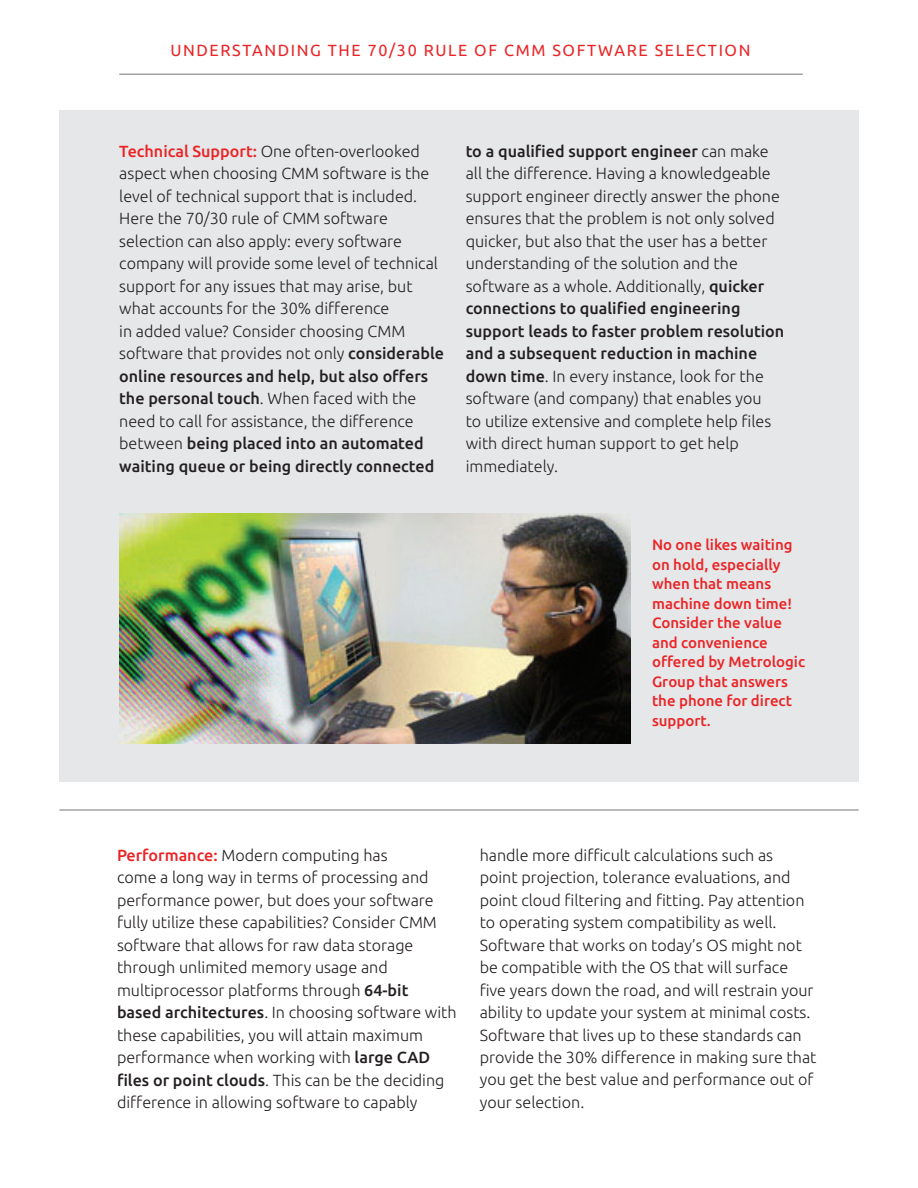
<style>
.page{position:relative;width:918px;height:1188px;background:#fff}
.page>*{position:absolute;margin:0;border:0;box-sizing:border-box;transform-origin:0 0}
.t1{font:300 16.2px/22.5px "Ubuntu";color:#231f20}
.t2{font:16.2px "Ubuntu";letter-spacing:.1em;color:#ea2426}
.t3{font:500 15px/19.5px "Ubuntu";color:#ea2426}
.s1{font-weight:500;color:#ea2426}
.s2{font-weight:500}
</style>
<div class="page">
<div style="left:59px;top:110px;width:800px;height:672px;background:#e6e7e9"></div>
<hr style="left:119px;top:74px;width:684px;height:1px;background:#a1a3a6">
<img style="left:119px;top:514px;width:511px;height:230px">
<hr style="left:59px;top:809px;width:800px;height:2px;background:#a1a3a6">
<p class="t2" style="left:170px;top:41px;width:582px">UNDERSTANDING THE 70/30 RULE OF CMM SOFTWARE SELECTION</p>
<p class="t1" style="left:119px;top:139px;width:326px"><span class="s1">Technical Support:</span> One often-overlooked aspect when choosing CMM software is the level of technical support that is included.<br>Here the 70/30 rule of CMM software selection can also apply: every software company will provide some level of technical support for any issues that may arise, but what accounts for the 30% difference<br>in added value? Consider choosing CMM software that provides not only <span class="s2">considerable online resources and help, but also offers the personal touch</span>. When faced with the need to call for assistance, the difference between <span class="s2">being placed into an automated waiting queue or being directly connected</span></p>
<p class="t1" style="left:466px;top:139px;width:320px"><span class="s2">to a qualified support engineer</span> can make all the difference. Having a knowledgeable support engineer directly answer the phone ensures that the problem is not only solved quicker, but also that the user has a better understanding of the solution and the software as a whole. Additionally, <span class="s2">quicker connections to qualified engineering support leads to faster problem resolution and a subsequent reduction in machine down time</span>. In every instance, look for the software (and company) that enables you<br>to utilize extensive and complete help files with direct human support to get help immediately.</p>
<p class="t3" style="left:652px;top:535px;width:155px">No one likes waiting on hold, especially when that means machine down time!<br>Consider the value and convenience offered by Metrologic<br>Group that answers the phone for direct support.</p>
<p class="t1" style="left:117px;top:843px;width:341px"><span class="s1">Performance:</span> Modern computing has<br>come a long way in terms of processing and performance power, but does your software fully utilize these capabilities? Consider CMM software that allows for raw data storage through unlimited memory usage and multiprocessor platforms through <span class="s2">64-bit based architectures</span>. In choosing software with these capabilities, you will attain maximum performance when working with <span class="s2">large CAD files or point clouds</span>. This can be the deciding difference in allowing software to capably</p>
<p class="t1" style="left:480px;top:843px;width:338px">handle more difficult calculations such as<br>point projection, tolerance evaluations, and point cloud filtering and fitting. Pay attention to operating system compatibility as well.<br>Software that works on today’s OS might not be compatible with the OS that will surface five years down the road, and will restrain your ability to update your system at minimal costs.<br>Software that lives up to these standards can provide the 30% difference in making sure that you get the best value and performance out of your selection.</p>
</div>
